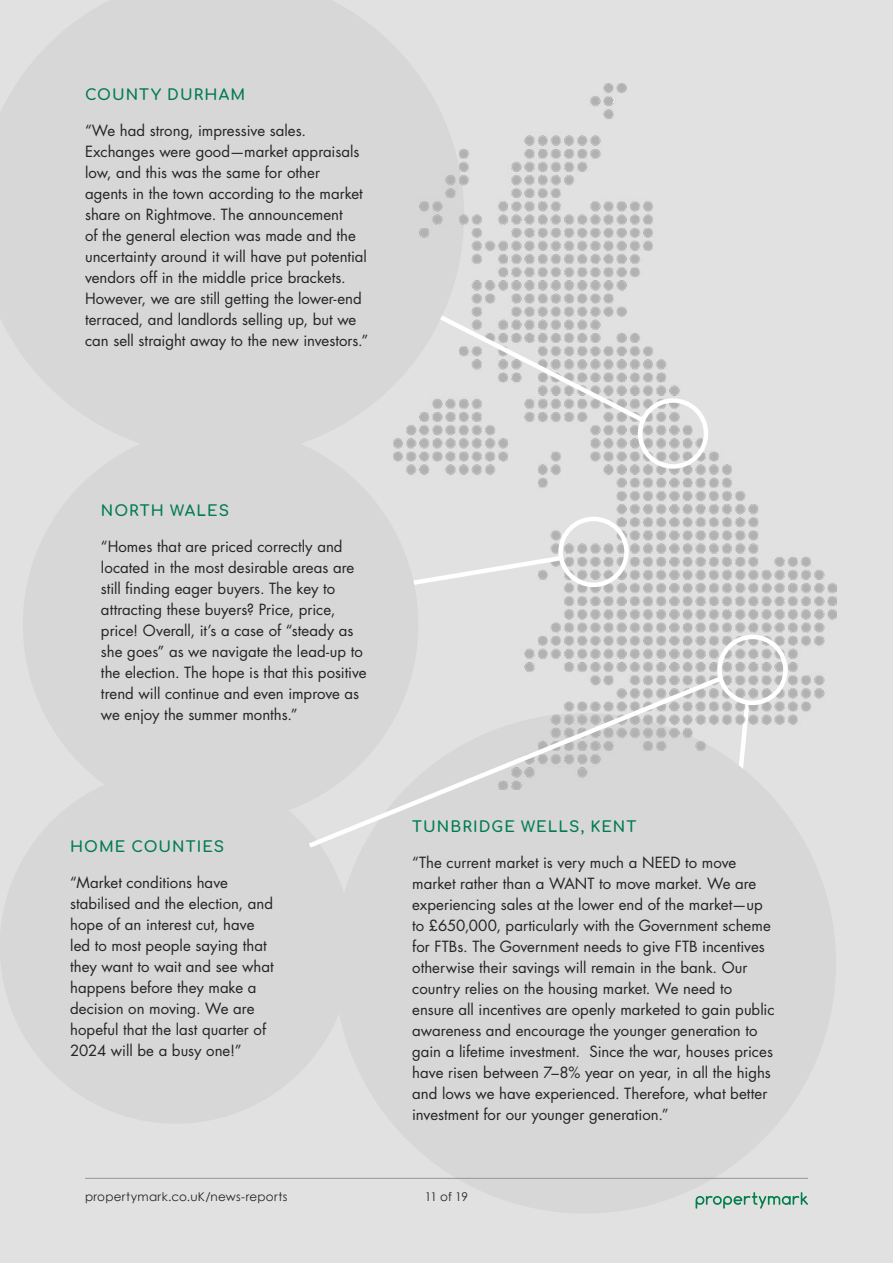
<style>
.page{position:relative;width:893px;height:1263px;background:#e1e1e1}
.page>*{position:absolute;margin:0;border:0;box-sizing:border-box;transform-origin:0 0}
.t1{font:15px/21px "Futura Std";color:#242424}
.t2{font:700 15px "Comfortaa";letter-spacing:.07em;color:#007b53}
.t3{font:12px "Century Gothic";letter-spacing:.02em;color:#242424}
</style>
<div class="page">
<svg style="left:696px;top:1192px;width:112px;height:16px"></svg>
<div style="left:0;top:769px;width:352px;height:355px;background:#d7d7d7;border-radius:50%"></div>
<div style="left:334px;top:713px;width:502px;height:500px;background:#d7d7d7;border-radius:50%"></div>
<img style="left:393px;top:84px;width:443px;height:685px">
<div style="left:638px;top:398px;width:70px;height:71px;border:4px solid #fff;border-radius:50%"></div>
<svg style="left:309px;top:673px;width:417px;height:175px"></svg>
<div style="left:558px;top:517px;width:71px;height:70px;border:4px solid #fff;border-radius:50%"></div>
<div style="left:717px;top:635px;width:71px;height:70px;border:4px solid #fff;border-radius:50%"></div>
<svg style="left:405px;top:553px;width:160px;height:36px"></svg>
<div style="left:23px;top:427px;width:395px;height:395px;background:#d7d7d7;border-radius:50%"></div>
<svg style="left:435px;top:311px;width:213px;height:115px"></svg>
<hr style="left:85px;top:1178px;width:723px;height:1px;background:#959595">
<p class="t2" style="left:85px;top:80px;width:162px">COUNTY DURHAM</p>
<p class="t1" style="left:85px;top:120px;width:285px">“We had strong, impressive sales.<br>Exchanges were good—market appraisals low, and this was the same for other<br>agents in the town according to the market share on Rightmove. The announcement<br>of the general election was made and the uncertainty around it will have put potential vendors off in the middle price brackets.<br>However, we are still getting the lower-end terraced, and landlords selling up, but we can sell straight away to the new investors.”</p>
<p class="t2" style="left:101px;top:497px;width:130px">NORTH WALES</p>
<p class="t1" style="left:101px;top:536px;width:267px">“Homes that are priced correctly and located in the most desirable areas are still finding eager buyers. The key to attracting these buyers? Price, price, price! Overall, it’s a case of “steady as she goes” as we navigate the lead-up to the election. The hope is that this positive trend will continue and even improve as we enjoy the summer months.”</p>
<p class="t2" style="left:70px;top:833px;width:156px">HOME COUNTIES</p>
<p class="t1" style="left:70px;top:872px;width:205px">“Market conditions have stabilised and the election, and hope of an interest cut, have led to most people saying that they want to wait and see what happens before they make a decision on moving. We are hopeful that the last quarter of<br>2024 will be a busy one!”</p>
<p class="t3" style="left:85px;top:1188px;width:204px">propertymark.co.uK/news-reports</p>
<p class="t3" style="left:198px;top:1188px;width:8px">k</p>
<p class="t2" style="left:412px;top:812px;width:226px">TUNBRIDGE WELLS, KENT</p>
<p class="t1" style="left:412px;top:852px;width:364px">“The current market is very much a NEED to move market rather than a WANT to move market. We are experiencing sales at the lower end of the market—up to £650,000, particularly with the Government scheme for FTBs. The Government needs to give FTB incentives otherwise their savings will remain in the bank. Our country relies on the housing market. We need to ensure all incentives are openly marketed to gain public awareness and encourage the younger generation to gain a lifetime investment. Since the war, houses prices have risen between 7–8% year on year, in all the highs and lows we have experienced. Therefore, what better investment for our younger generation.”</p>
<p class="t3" style="left:425px;top:1188px;width:45px">11 of 19</p>
</div>
